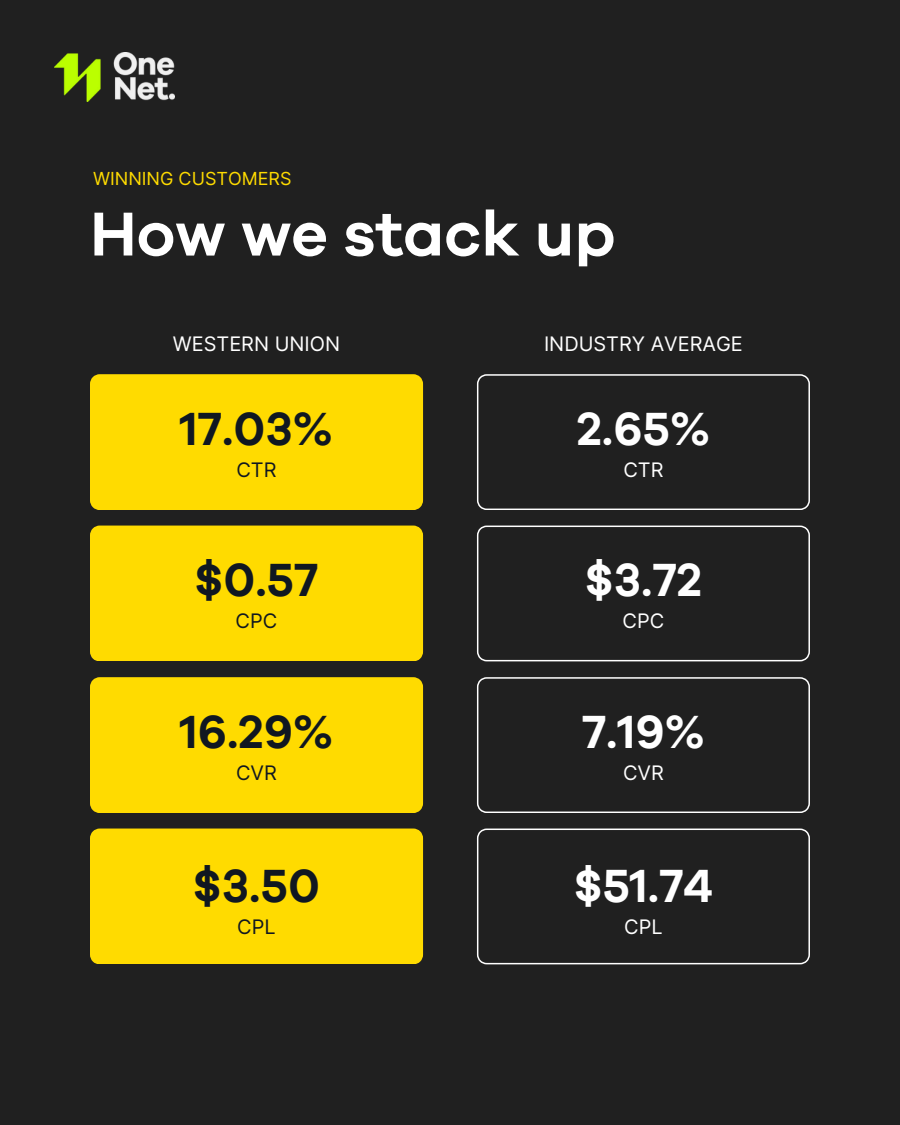
<style>
.page{position:relative;width:900px;height:1125px;background:#202020}
.page>*{position:absolute;margin:0;border:0;box-sizing:border-box;transform-origin:0 0}
.t1{font:600 63.9px "Galano Grotesque";color:#fff}
.t2{font:600 48px "Galano Grotesque";color:#101721}
.t3{font:600 48px "Galano Grotesque";color:#fff}
.t4{font:20px "Inter";color:#fff}
.t5{font:20px "Inter";color:#101721}
.t6{font:18px "Inter";color:#ffdb00}
</style>
<div class="page">
<img style="left:54px;top:53px;width:120px;height:48px">
<div style="left:90px;top:374px;width:333px;height:136px;background:#ffdb00"></div>
<svg style="left:477px;top:374px;width:333px;height:136px"></svg>
<div style="left:90px;top:526px;width:333px;height:135px;background:#ffdb00"></div>
<svg style="left:477px;top:526px;width:333px;height:135px"></svg>
<div style="left:90px;top:677px;width:333px;height:136px;background:#ffdb00"></div>
<svg style="left:477px;top:677px;width:333px;height:136px"></svg>
<div style="left:90px;top:829px;width:333px;height:135px;background:#ffdb00"></div>
<svg style="left:477px;top:829px;width:333px;height:135px"></svg>
<p class="t6" style="left:93px;top:168px;width:200px">WINNING CUSTOMERS</p>
<p class="t1" style="left:90px;top:192px;width:527px">How we stack up</p>
<p class="t4" style="left:173px;top:331px;width:169px">WESTERN UNION</p>
<p class="t4" style="left:544px;top:331px;width:200px">INDUSTRY AVERAGE</p>
<p class="t2" style="left:180px;top:397px;width:154px">17.03%</p>
<p class="t3" style="left:577px;top:397px;width:135px">2.65%</p>
<p class="t5" style="left:236px;top:458px;width:42px">CTR</p>
<p class="t4" style="left:623px;top:458px;width:42px">CTR</p>
<p class="t2" style="left:195px;top:548px;width:125px">$0.57</p>
<p class="t3" style="left:585px;top:548px;width:118px">$3.72</p>
<p class="t5" style="left:236px;top:609px;width:43px">CPC</p>
<p class="t4" style="left:623px;top:609px;width:43px">CPC</p>
<p class="t2" style="left:180px;top:700px;width:154px">16.29%</p>
<p class="t3" style="left:582px;top:700px;width:124px">7.19%</p>
<p class="t5" style="left:236px;top:761px;width:42px">CVR</p>
<p class="t4" style="left:623px;top:761px;width:42px">CVR</p>
<p class="t2" style="left:193px;top:854px;width:129px">$3.50</p>
<p class="t3" style="left:574px;top:854px;width:141px">$51.74</p>
<p class="t5" style="left:237px;top:915px;width:40px">CPL</p>
<p class="t4" style="left:624px;top:915px;width:40px">CPL</p>
</div>
